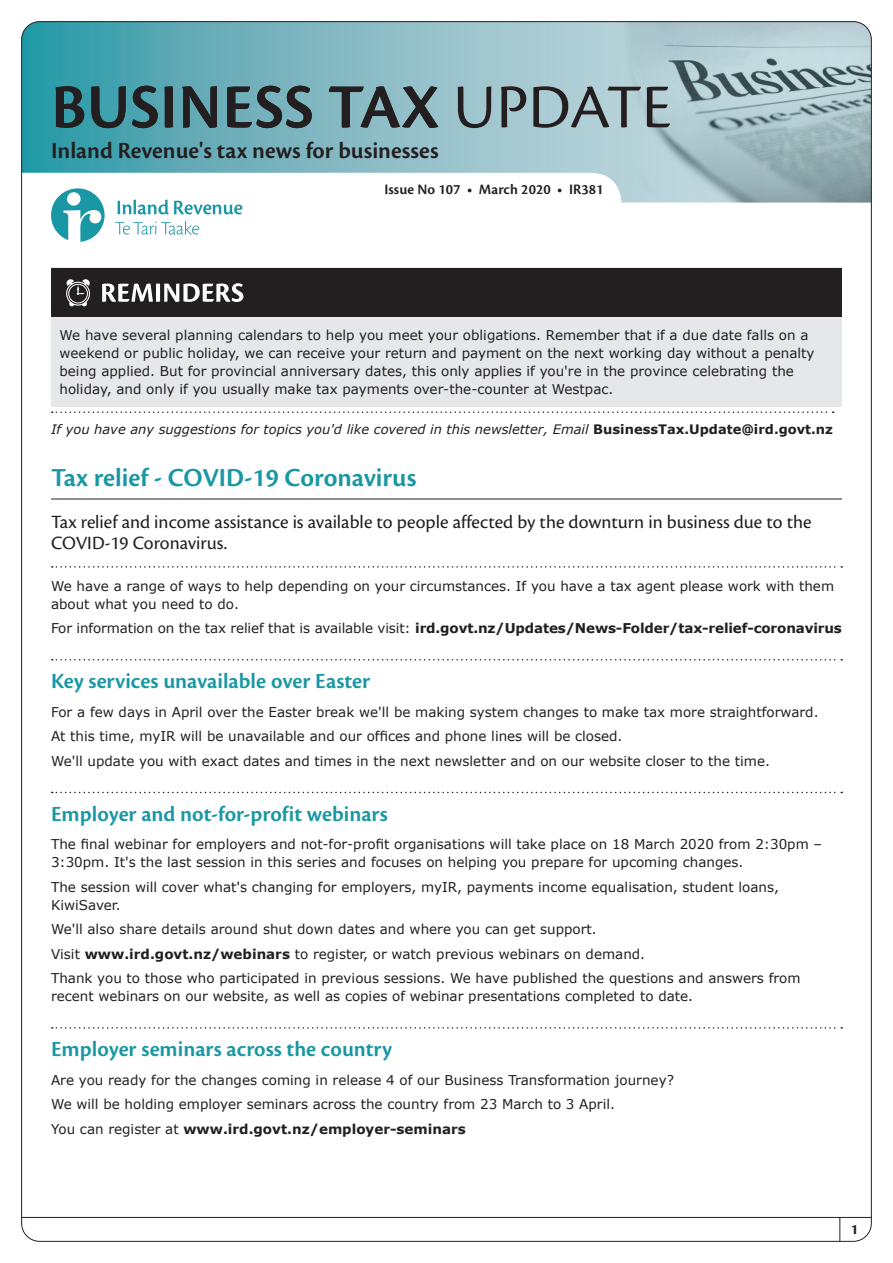
<style>
.page{position:relative;width:893px;height:1263px;background:#fff}
.page>*{position:absolute;margin:0;border:0;box-sizing:border-box;transform-origin:0 0}
.t1{font:600 64.8px "Cronos Pro";letter-spacing:.01em;color:#231f20}
.t2{font:600 27px "Cronos Pro";color:#1997a4}
.t3{font:600 24px "Cronos Pro";color:#231f20}
.t4{font:600 22.5px "Cronos Pro";color:#1997a4}
.t5{font:19.5px/21px "Cronos Pro";color:#231f20}
.t6{font:600 15px "Cronos Pro";letter-spacing:.005em;color:#231f20}
.t7{font:700 15px "Cronos Pro";color:#231f20}
.t8{font:13.5px/18px "Verdana";color:#231f20}
.t9{font:700 13.5px "Verdana";letter-spacing:-.01em;color:#231f20}
.t10{font:italic 13.05px "Verdana";color:#231f20}
.s1{font-weight:400;color:#fff}
.s2{font-weight:700;font-style:normal}
.s3{font-weight:400}
.s4{font-weight:700}
</style>
<div class="page">
<svg style="left:23px;top:23px;width:561px;height:180px"></svg>
<img style="left:584px;top:23px;width:286px;height:180px">
<hr style="left:21px;top:1217px;width:850px;height:1px;background:#231f20">
<svg style="left:839px;top:1218px;width:1px;height:23px"></svg>
<svg style="left:51px;top:188px;width:54px;height:54px"></svg>
<svg style="left:115px;top:221px;width:84px;height:14px"></svg>
<svg style="left:118px;top:200px;width:124px;height:14px"></svg>
<hr style="left:51px;top:499px;width:791px;height:1px;background:#231f20">
<svg style="left:52px;top:566px;width:790px;height:2px"></svg>
<svg style="left:52px;top:659px;width:790px;height:1px"></svg>
<svg style="left:52px;top:792px;width:790px;height:1px"></svg>
<svg style="left:52px;top:1027px;width:790px;height:2px"></svg>
<div style="left:51px;top:317px;width:791px;height:90px;background:#e6e7e9"></div>
<div style="left:51px;top:268px;width:791px;height:49px;background:#231f20"></div>
<svg style="left:52px;top:411px;width:782px;height:2px"></svg>
<h1 class="t1" style="left:51px;top:70px;width:621px">BUSINESS TAX <span class="s1">UPDATE</span></h1>
<h3 class="t3" style="left:51px;top:137px;width:389px">Inland Revenue's tax news for businesses</h3>
<p class="t6" style="left:384px;top:181px;width:221px">Issue No 107 • March 2020 • IR381</p>
<p class="t8" style="left:60px;top:326px;width:756px">We have several planning calendars to help you meet your obligations. Remember that if a due date falls on a weekend or public holiday, we can receive your return and payment on the next working day without a penalty being applied. But for provincial anniversary dates, this only applies if you're in the province celebrating the holiday, and only if you usually make tax payments over-the-counter at Westpac.</p>
<p class="t10" style="left:51px;top:421px;width:783px">If you have any suggestions for topics you'd like covered in this newsletter, Email <span class="s2">BusinessTax.Update@ird.govt.nz</span></p>
<h2 class="t2" style="left:51px;top:462px;width:367px">Tax relief - COVID-19 Coronavirus</h2>
<h3 class="t5" style="left:51px;top:512px;width:762px">Tax relief and income assistance is available to people affected by the downturn in business due to the<br>COVID-19 Coronavirus.</h3>
<p class="t8" style="left:51px;top:576px;width:785px">We have a range of ways to help depending on your circumstances. If you have a tax agent please work with them about what you need to do.</p>
<p class="t9" style="left:51px;top:619px;width:792px"><span class="s3">For information on the tax relief that is available visit:</span> ird.govt.nz/Updates/News-Folder/tax-relief-coronavirus</p>
<h3 class="t4" style="left:51px;top:668px;width:321px">Key services unavailable over Easter</h3>
<p class="t8" style="left:51px;top:699px;width:769px;line-height:24.5px">For a few days in April over the Easter break we'll be making system changes to make tax more straightforward.<br>At this time, myIR will be unavailable and our offices and phone lines will be closed.<br>We'll update you with exact dates and times in the next newsletter and on our website closer to the time.</p>
<h3 class="t4" style="left:51px;top:801px;width:338px">Employer and not-for-profit webinars</h3>
<p class="t8" style="left:51px;top:835px;width:773px">The final webinar for employers and not-for-profit organisations will take place on 18 March 2020 from 2:30pm –<br>3:30pm. It's the last session in this series and focuses on helping you prepare for upcoming changes.</p>
<p class="t8" style="left:51px;top:878px;width:730px">The session will cover what's changing for employers, myIR, payments income equalisation, student loans,<br>KiwiSaver.</p>
<p class="t8" style="left:51px;top:917px;width:751px;line-height:24.5px">We'll also share details around shut down dates and where you can get support.<br>Visit <span class="s4">www.ird.govt.nz/webinars</span> to register, or watch previous webinars on demand.<br>Thank you to those who participated in previous sessions. We have published the questions and answers from</p>
<p class="t8" style="left:51px;top:987px;width:644px">recent webinars on our website, as well as copies of webinar presentations completed to date.</p>
<h3 class="t4" style="left:51px;top:1036px;width:343px">Employer seminars across the country</h3>
<p class="t8" style="left:51px;top:1067px;width:624px;line-height:24.5px">Are you ready for the changes coming in release 4 of our Business Transformation journey?<br>We will be holding employer seminars across the country from 23 March to 3 April.<br>You can register at <span class="s4">www.ird.govt.nz/employer-seminars</span></p>
<p class="t7" style="left:851px;top:1221px;width:9px">1</p>
</div>
